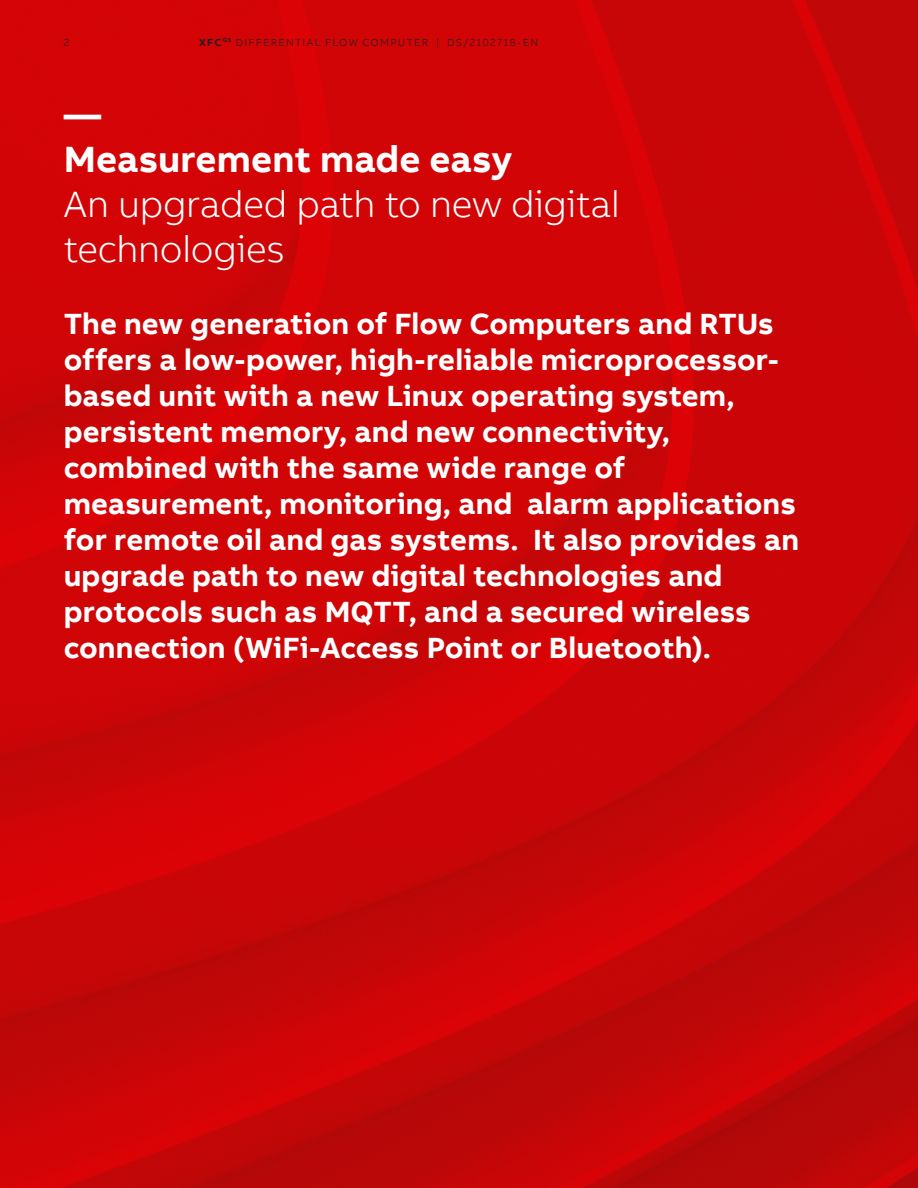
<style>
.page{position:relative;width:918px;height:1188px;background:#fff}
.page>*{position:absolute;margin:0;border:0;box-sizing:border-box;transform-origin:0 0}
.Large_headline{font:300 37.5px/45px "AB Bvoice";letter-spacing:-.01em;color:#fff}
.Large_headline-2{font:700 37.5px "AB Bvoice";color:#fff}
.Highlight_text_for_i{font:700 30px/36px "AB Bvoice";color:#fff}
.t1{font:300 10.5px "AB Bvoice";letter-spacing:.12em;color:#231f20}
.s1{font-weight:700}
</style>
<div class="page">
<img style="left:0;top:0;width:918px;height:1188px">
<p class="t1" style="left:64px;top:36px;width:7px">2</p>
<p class="t1" style="left:199px;top:36px;width:341px"><span class="s1">XFC</span><sup>G5</sup> DIFFERENTIAL FLOW COMPUTER | DS/2102718-EN</p>
<p class="Large_headline-2" style="left:64px;top:90px;width:39px">—</p>
<p class="Large_headline-2" style="left:64px;top:135px;width:450px">Measurement made easy</p>
<p class="Large_headline" style="left:64px;top:182px;width:557px">An upgraded path to new digital technologies</p>
<p class="Highlight_text_for_i" style="left:64px;top:306px;width:737px">The new generation of Flow Computers and RTUs offers a low-power, high-reliable microprocessor&shy;based unit with a new Linux operating system, persistent memory, and new connectivity, combined with the same wide range of measurement, monitoring, and alarm applications for remote oil and gas systems. It also provides an upgrade path to new digital technologies and protocols such as MQTT, and a secured wireless connection (WiFi-Access Point or Bluetooth).</p>
</div>
